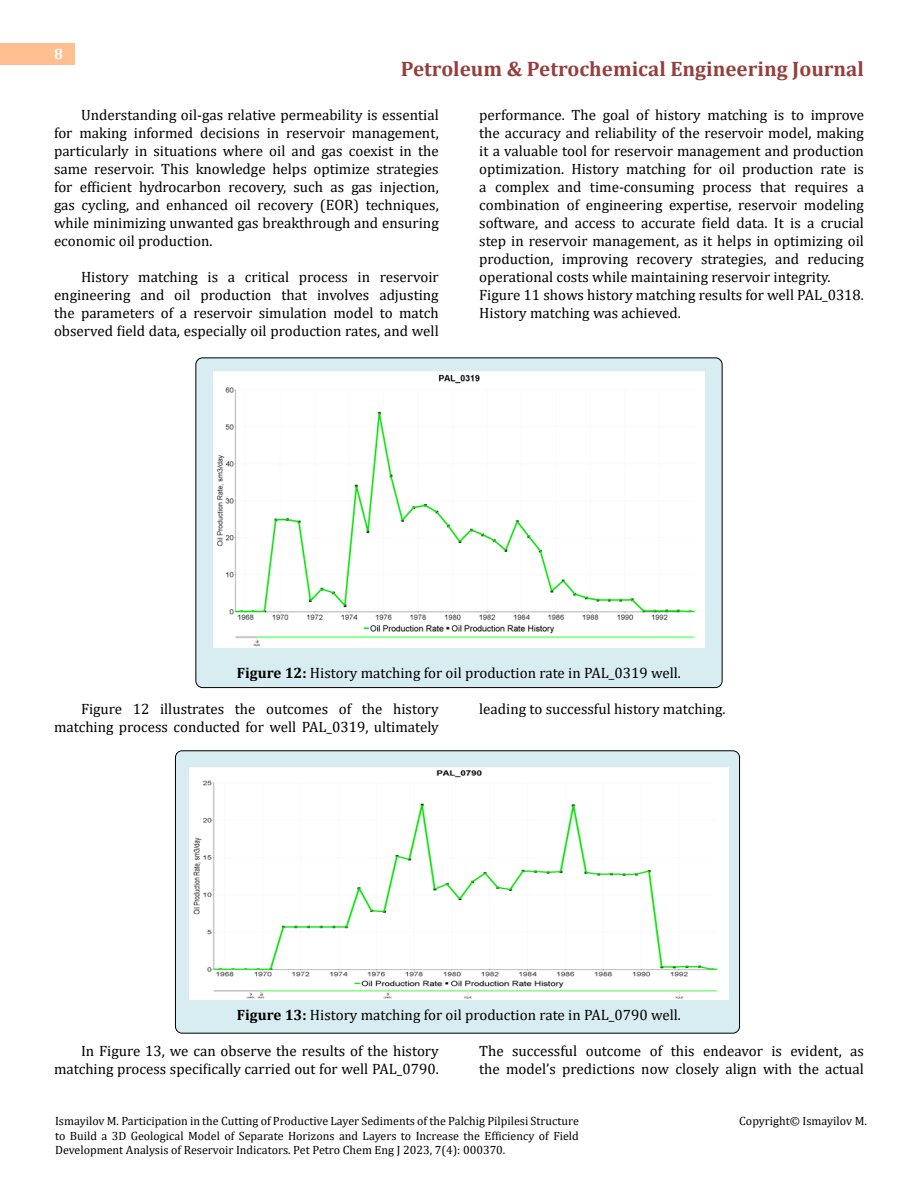
<style>
.page{position:relative;width:918px;height:1188px;background:#fff}
.page>*{position:absolute;margin:0;border:0;box-sizing:border-box;transform-origin:0 0}
.t1{font:700 21px "Cambria";color:#953f3c}
.t2{font:15px/18px "Cambria";color:#000;text-align:justify}
.t3{font:700 15px "Cambria";color:#fff}
.t4{font:12px/14.4px "Cambria";color:#000;text-align:justify}
.s1{font-weight:700}
</style>
<div class="page">
<div style="left:0;top:43px;width:75px;height:21px;background:#ffbf91"></div>
<div style="left:175px;top:751px;width:565px;height:282px;background:#d8edf2;border-radius:7px"></div>
<div style="left:175px;top:750px;width:565px;height:284px;border:1px solid #000;border-radius:7px"></div>
<div style="left:196px;top:358px;width:526px;height:330px;background:#d8edf2;border-radius:7px"></div>
<img style="left:214px;top:372px;width:490px;height:276px">
<div style="left:190px;top:768px;width:538px;height:232px;background:#fff"></div>
<p class="t3" style="left:54px;top:44px;width:10px">8</p>
<h1 class="t1" style="left:401px;top:54px;width:465px">Petroleum &amp; Petrochemical Engineering Journal</h1>
<p class="t2" style="left:54px;top:105px;width:386px;text-indent:27px">Understanding oil-gas relative permeability is essential for making informed decisions in reservoir management, particularly in situations where oil and gas coexist in the same reservoir. This knowledge helps optimize strategies for efficient hydrocarbon recovery, such as gas injection, gas cycling, and enhanced oil recovery (EOR) techniques, while minimizing unwanted gas breakthrough and ensuring economic oil production.</p>
<p class="t2" style="left:54px;top:267px;width:386px;text-indent:27px">History matching is a critical process in reservoir engineering and oil production that involves adjusting the parameters of a reservoir simulation model to match observed field data, especially oil production rates, and well</p>
<p class="t2" style="left:479px;top:105px;width:386px;text-align:left">performance. The goal of history matching is to improve the accuracy and reliability of the reservoir model, making it a valuable tool for reservoir management and production optimization. History matching for oil production rate is a complex and time-consuming process that requires a combination of engineering expertise, reservoir modeling software, and access to accurate field data. It is a crucial step in reservoir management, as it helps in optimizing oil production, improving recovery strategies, and reducing operational costs while maintaining reservoir integrity.<br>Figure 11 shows history matching results for well PAL_0318.<br>History matching was achieved.</p>
<p class="t2" style="left:237px;top:663px;width:446px"><span class="s1">Figure 12:</span> History matching for oil production rate in PAL_0319 well.</p>
<p class="t2" style="left:54px;top:699px;width:386px;text-align:right">Figure 12 illustrates the outcomes of the history matching process conducted for well PAL_0319, ultimately</p>
<p class="t2" style="left:479px;top:699px;width:248px">leading to successful history matching.</p>
<p class="t2" style="left:237px;top:1005px;width:446px"><span class="s1">Figure 13:</span> History matching for oil production rate in PAL_0790 well.</p>
<p class="t2" style="left:54px;top:1041px;width:386px;text-align:right">In Figure 13, we can observe the results of the history matching process specifically carried out for well PAL_0790.</p>
<p class="t2" style="left:479px;top:1041px;width:386px">The successful outcome of this endeavor is evident, as the model’s predictions now closely align with the actual</p>
<p class="t4" style="left:55px;top:1114px;width:525px">Ismayilov M. Participation in the Cutting of Productive Layer Sediments of the Palchig Pilpilesi Structure to Build a 3D Geological Model of Separate Horizons and Layers to Increase the Efficiency of Field Development Analysis of Reservoir Indicators. Pet Petro Chem Eng J 2023, 7(4): 000370.</p>
<p class="t4" style="left:739px;top:1114px;width:129px">Copyright© Ismayilov M.</p>
</div>
